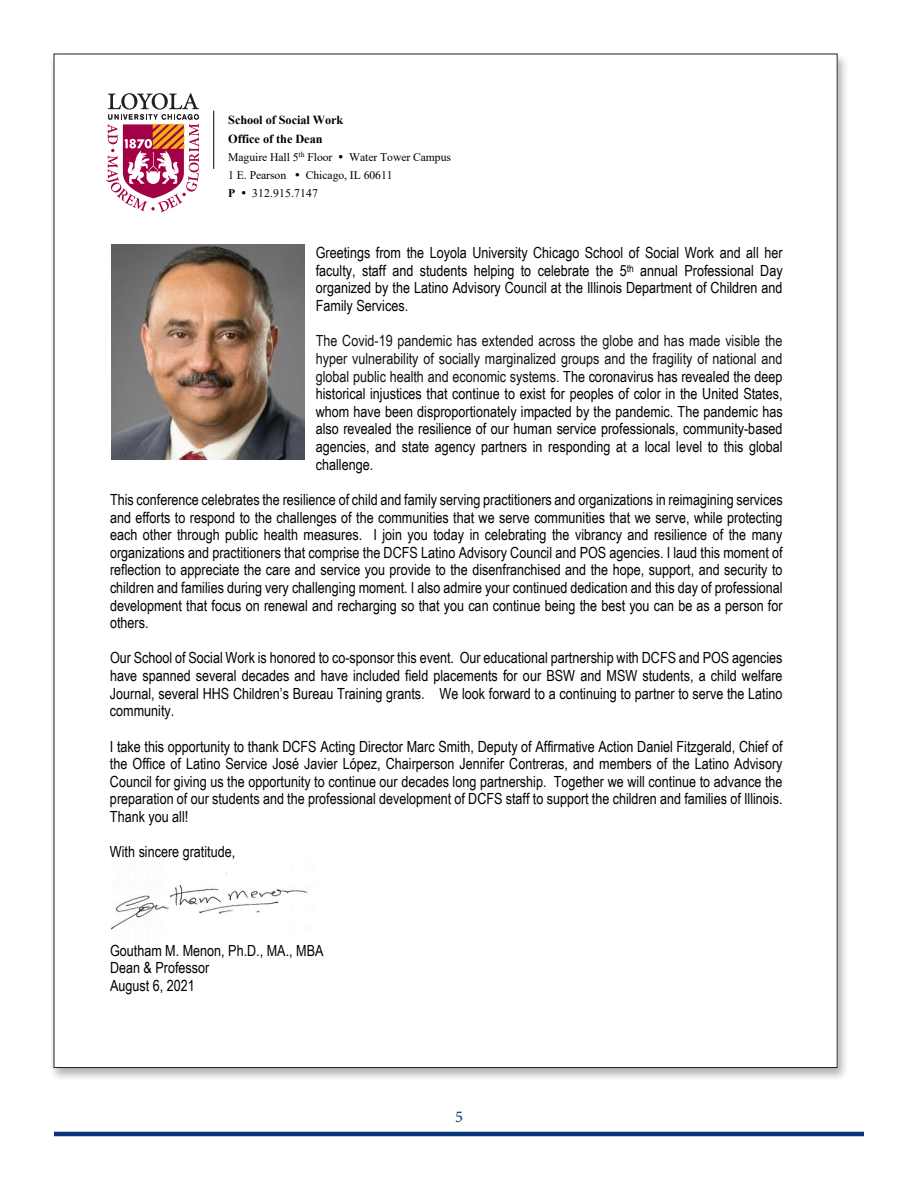
<style>
.page{position:relative;width:918px;height:1188px;background:#fff}
.page>*{position:absolute;margin:0;border:0;box-sizing:border-box;transform-origin:0 0}
.t1{font:16.5px "Minion Pro";color:#08347b}
.t2{font:15.3px/17.5px "Arial Narrow";color:#000;text-align:justify}
.t3{font:700 12.3px/18.8px "Times New Roman";letter-spacing:-.005em;color:#000}
.t4{font:11.7px/17.9px "Times New Roman";letter-spacing:-.005em;color:#000}
.s1{font-weight:700}
.s2{color:#111}
</style>
<div class="page">
<hr style="left:54px;top:1132px;width:810px;height:4px;background:#08347b">
<div style="left:49px;top:52px;width:800px;height:1031px;background:#231f20;opacity:.35"></div>
<div style="left:54px;top:54px;width:783px;height:1014px;background:#fff"></div>
<svg style="left:106px;top:93px;width:93px;height:119px"></svg>
<hr style="left:213px;top:111px;width:1px;height:58px;background:#000">
<img style="left:111px;top:872px;width:197px;height:58px">
<img style="left:112px;top:245px;width:193px;height:215px">
<p class="t3" style="left:228px;top:110px;width:117px">School of Social Work<br>Office of the Dean</p>
<p class="t4" style="left:228px;top:148px;width:224px">Maguire Hall 5<sup>th</sup> Floor • Water Tower Campus<br>1 E. Pearson • Chicago, IL 60611<br><span class="s1">P</span> • 312.915.7147</p>
<p class="t2" style="left:316px;top:244px;width:468px">Greetings from the Loyola University Chicago School of Social Work and all her faculty, staff and students helping to celebrate the 5<sup>th</sup> annual Professional Day organized by the Latino Advisory Council at the Illinois Department of Children and Family Services.</p>
<p class="t2" style="left:316px;top:331px;width:468px"><span class="s2">The Covid-19 pandemic has extended across the globe and has made visible the hyper vulnerability of socially marginalized groups and the fragility of national and global public health and economic systems.</span> The coronavirus has revealed the deep historical injustices that continue to exist for peoples of color in the United States, whom have been disproportionately impacted by the pandemic. The pandemic has also revealed the resilience of our human service professionals, community-based agencies, and state agency partners in responding at a local level to this global challenge.</p>
<p class="t2" style="left:110px;top:490px;width:674px">This conference celebrates the resilience of child and family serving practitioners and organizations in reimagining services and efforts to respond to the challenges of the communities that we serve communities that we serve, while protecting each other through public health measures. I join you today in celebrating the vibrancy and resilience of the many organizations and practitioners that comprise the DCFS Latino Advisory Council and POS agencies. I laud this moment of reflection to appreciate the care and service you provide to the disenfranchised and the hope, support, and security to children and families during very challenging moment. I also admire your continued dedication and this day of professional development that focus on renewal and recharging so that you can continue being the best you can be as a person for others.</p>
<p class="t2" style="left:110px;top:649px;width:674px">Our School of Social Work is honored to co-sponsor this event. Our educational partnership with DCFS and POS agencies have spanned several decades and have included field placements for our BSW and MSW students, a child welfare Journal, several HHS Children’s Bureau Training grants. We look forward to a continuing to partner to serve the Latino community.</p>
<p class="t2" style="left:110px;top:737px;width:674px">I take this opportunity to thank DCFS Acting Director Marc Smith, Deputy of Affirmative Action Daniel Fitzgerald, Chief of the Office of Latino Service José Javier López, Chairperson Jennifer Contreras, and members of the Latino Advisory Council for giving us the opportunity to continue our decades long partnership. Together we will continue to advance the preparation of our students and the professional development of DCFS staff to support the children and families of Illinois.<br>Thank you all!</p>
<p class="t2" style="left:110px;top:843px;width:127px">With sincere gratitude,</p>
<p class="t2" style="left:110px;top:941px;width:215px;text-align:left">Goutham M. Menon, Ph.D., MA., MBA<br>Dean &amp; Professor<br>August 6, 2021</p>
<p class="t1" style="left:455px;top:1106px;width:9px">5</p>
</div>
